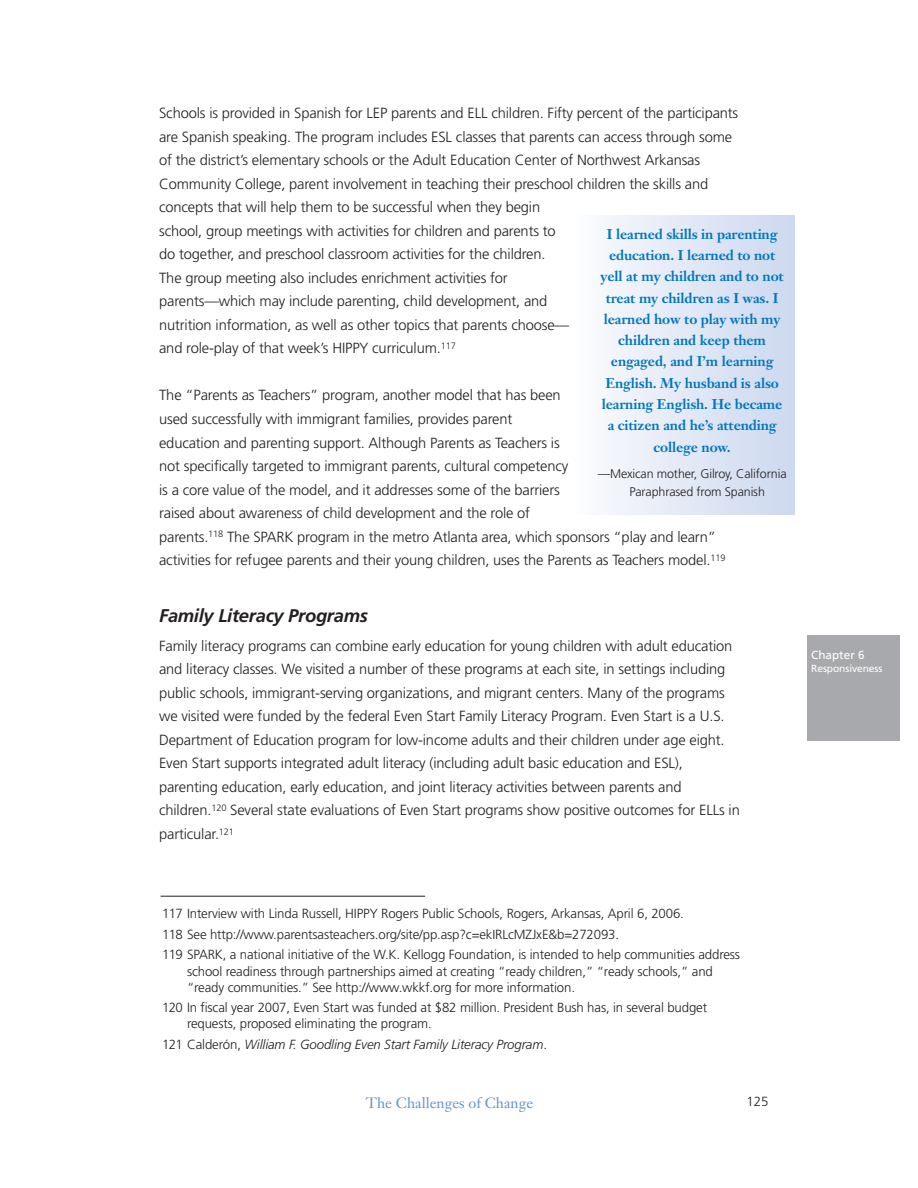
<style>
.page{position:relative;width:918px;height:1188px;background:#fff}
.page>*{position:absolute;margin:0;border:0;box-sizing:border-box;transform-origin:0 0}
.t1{font:italic 700 18.3px "Frutiger";letter-spacing:-.015em;color:#231f20}
.t2{font:300 14.7px/23.5px "Frutiger";letter-spacing:-.01em;color:#231f20}
.t3{font:14.7px "Janson Text";color:#5f93ce}
.t4{font:700 13.95px/21.3px "Janson Text";letter-spacing:-.01em;color:#0077be;text-align:center}
.t5{font:300 13.2px/20.5px "Frutiger";letter-spacing:-.01em;color:#231f20}
.t6{font:italic 300 13.2px "Frutiger";letter-spacing:-.01em;color:#231f20}
.t7{font:300 12.45px/17.7px "Frutiger";letter-spacing:-.01em;color:#231f20}
.t8{font:11.7px "Frutiger";color:#fff}
.t9{font:10.35px "Frutiger";letter-spacing:-.01em;color:#fff}
.s1{font-style:normal}
</style>
<div class="page">
<hr style="left:161px;top:896px;width:264px;height:1px;background:#231f20">
<div style="left:808px;top:635px;width:92px;height:106px;background:#a7a9ac"></div>
<div style="left:573px;top:215px;width:221px;height:300px;background:linear-gradient(to right,#fcfcfe,#ccd8ef)"></div>
<p class="t2" style="left:159px;top:102px;width:581px">Schools is provided in Spanish for LEP parents and ELL children. Fifty percent of the participants are Spanish speaking. The program includes ESL classes that parents can access through some of the district’s elementary schools or the Adult Education Center of Northwest Arkansas Community College, parent involvement in teaching their preschool children the skills and concepts that will help them to be successful when they begin<br>school, group meetings with activities for children and parents to<br>do together, and preschool classroom activities for the children.<br>The group meeting also includes enrichment activities for<br>parents—which may include parenting, child development, and<br>nutrition information, as well as other topics that parents choose—<br>and role-play of that week’s HIPPY curriculum.<sup>117</sup></p>
<p class="t2" style="left:159px;top:385px;width:568px">The “Parents as Teachers” program, another model that has been<br>used successfully with immigrant families, provides parent<br>education and parenting support. Although Parents as Teachers is<br>not specifically targeted to immigrant parents, cultural competency<br>is a core value of the model, and it addresses some of the barriers<br>raised about awareness of child development and the role of<br>parents.<sup>118</sup> The SPARK program in the metro Atlanta area, which sponsors “play and learn” activities for refugee parents and their young children, uses the Parents as Teachers model.<sup>119</sup></p>
<p class="t4" style="left:601px;top:224px;width:185px">I learned skills in parenting education. I learned to not yell at my children and to not treat my children as I was. I learned how to play with my children and keep them engaged, and I’m learning<br>English. My husband is also learning English. He became a citizen and he’s attending college now.</p>
<p class="t7" style="left:629px;top:466px;width:159px;text-indent:-32px">—Mexican mother, Gilroy, California<br>Paraphrased from Spanish</p>
<p class="t1" style="left:159px;top:609px;width:210px">Family Literacy Programs</p>
<p class="t2" style="left:159px;top:635px;width:582px">Family literacy programs can combine early education for young children with adult education and literacy classes. We visited a number of these programs at each site, in settings including public schools, immigrant-serving organizations, and migrant centers. Many of the programs we visited were funded by the federal Even Start Family Literacy Program. Even Start is a U.S.<br>Department of Education program for low-income adults and their children under age eight.<br>Even Start supports integrated adult literacy (including adult basic education and ESL), parenting education, early education, and joint literacy activities between parents and children.<sup>120</sup> Several state evaluations of Even Start programs show positive outcomes for ELLs in particular.<sup>121</sup></p>
<p class="t8" style="left:811px;top:650px;width:55px">Chapter 6</p>
<p class="t9" style="left:811px;top:664px;width:73px">Responsiveness</p>
<p class="t5" style="left:162px;top:904px;width:579px">117 Interview with Linda Russell, HIPPY Rogers Public Schools, Rogers, Arkansas, April 6, 2006.<br>118 See http://www.parentsasteachers.org/site/pp.asp?c=ekIRLcMZJxE&amp;b=272093.<br>119 SPARK, a national initiative of the W.K. Kellogg Foundation, is intended to help communities address</p>
<p class="t5" style="left:187px;top:964px;width:527px;line-height:16.2px">school readiness through partnerships aimed at creating “ready children,” “ready schools,” and “ready communities.” See http://www.wkkf.org for more information.</p>
<p class="t5" style="left:187px;top:1001px;width:522px;line-height:16.2px;text-indent:-25px">120 In fiscal year 2007, Even Start was funded at $82 million. President Bush has, in several budget requests, proposed eliminating the program.</p>
<p class="t6" style="left:162px;top:1039px;width:386px"><span class="s1">121 Calderón,</span> William F. Goodling Even Start Family Literacy Program<span class="s1">.</span></p>
<p class="t3" style="left:366px;top:1097px;width:169px">The Challenges of Change</p>
<p class="t5" style="left:746px;top:1093px;width:24px">125</p>
</div>
